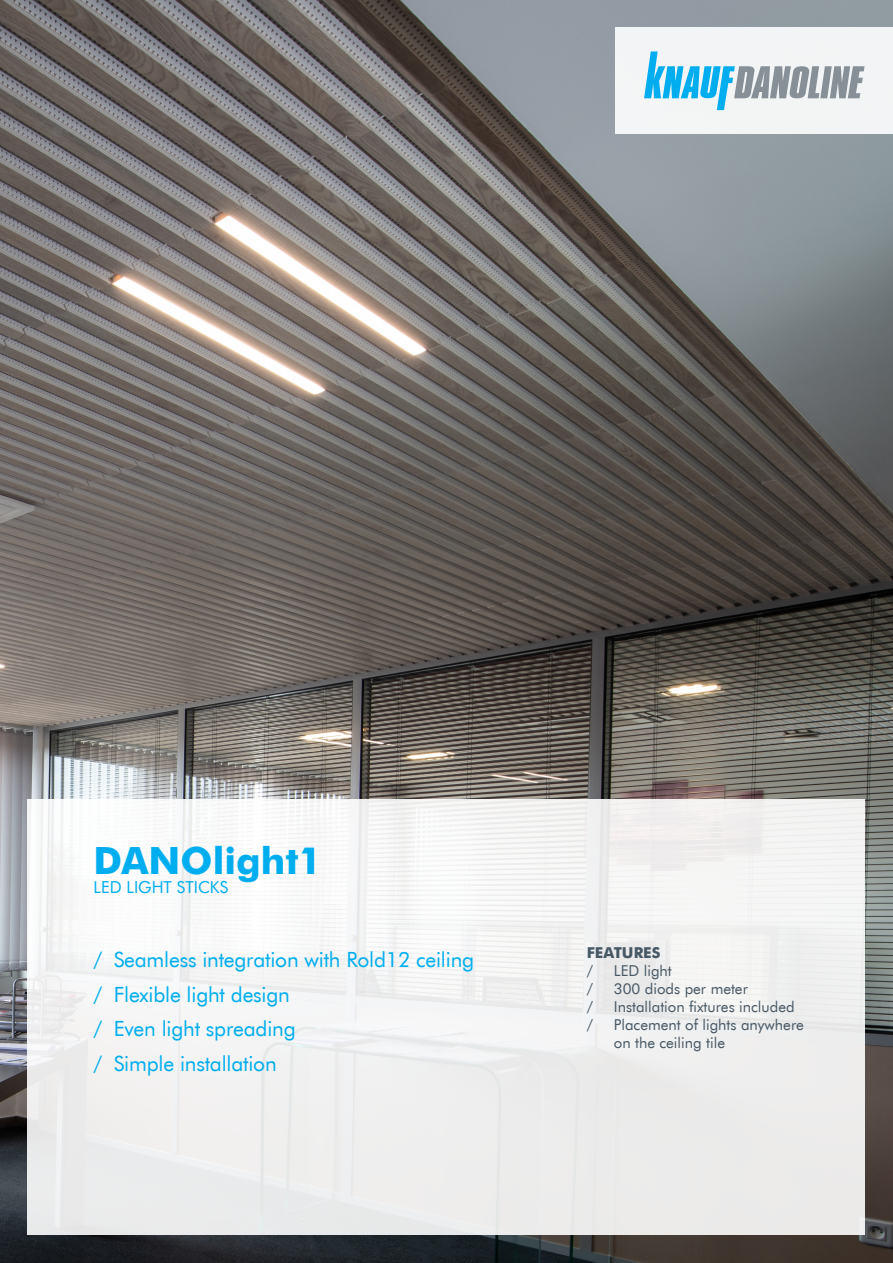
<style>
.page{position:relative;width:893px;height:1263px;background:#fff}
.page>*{position:absolute;margin:0;border:0;box-sizing:border-box;transform-origin:0 0}
.t1{font:700 37.5px "Futura TL";color:#00aeef}
.t2{font:21px "Futura TL";letter-spacing:-.01em;color:#00aeef}
.t3{font:16.5px "Futura TL";color:#00aeef}
.t4{font:15px/18px "Futura TL";color:#475865}
.t5{font:700 15px "Futura TL";color:#475865}
</style>
<div class="page">
<img style="left:0;top:0;width:893px;height:1263px">
<div style="left:28px;top:799px;width:837px;height:436px;background:#f0f0f0"></div>
<div style="left:616px;top:28px;width:277px;height:106px;background:#f3f4f5"></div>
<svg style="left:644px;top:51px;width:220px;height:59px"></svg>
<p class="t1" style="left:94px;top:834px;width:230px">DANOlight1</p>
<p class="t3" style="left:94px;top:876px;width:136px">LED LIGHT STICKS</p>
<p class="t2" style="left:94px;top:946px;width:382px">/ Seamless integration with Rold12 ceiling</p>
<p class="t2" style="left:94px;top:980px;width:198px">/ Flexible light design</p>
<p class="t2" style="left:94px;top:1015px;width:204px">/ Even light spreading</p>
<p class="t2" style="left:94px;top:1049px;width:185px">/ Simple installation</p>
<p class="t5" style="left:587px;top:942px;width:75px">FEATURES</p>
<p class="t4" style="left:587px;top:961px;width:8px">/</p>
<p class="t4" style="left:614px;top:961px;width:60px">LED light</p>
<p class="t4" style="left:587px;top:979px;width:8px">/</p>
<p class="t4" style="left:614px;top:979px;width:136px">300 diods per meter</p>
<p class="t4" style="left:587px;top:997px;width:8px">/</p>
<p class="t4" style="left:614px;top:997px;width:182px">Installation fixtures included</p>
<p class="t4" style="left:587px;top:1015px;width:8px">/</p>
<p class="t4" style="left:614px;top:1015px;width:192px">Placement of lights anywhere on the ceiling tile</p>
</div>
